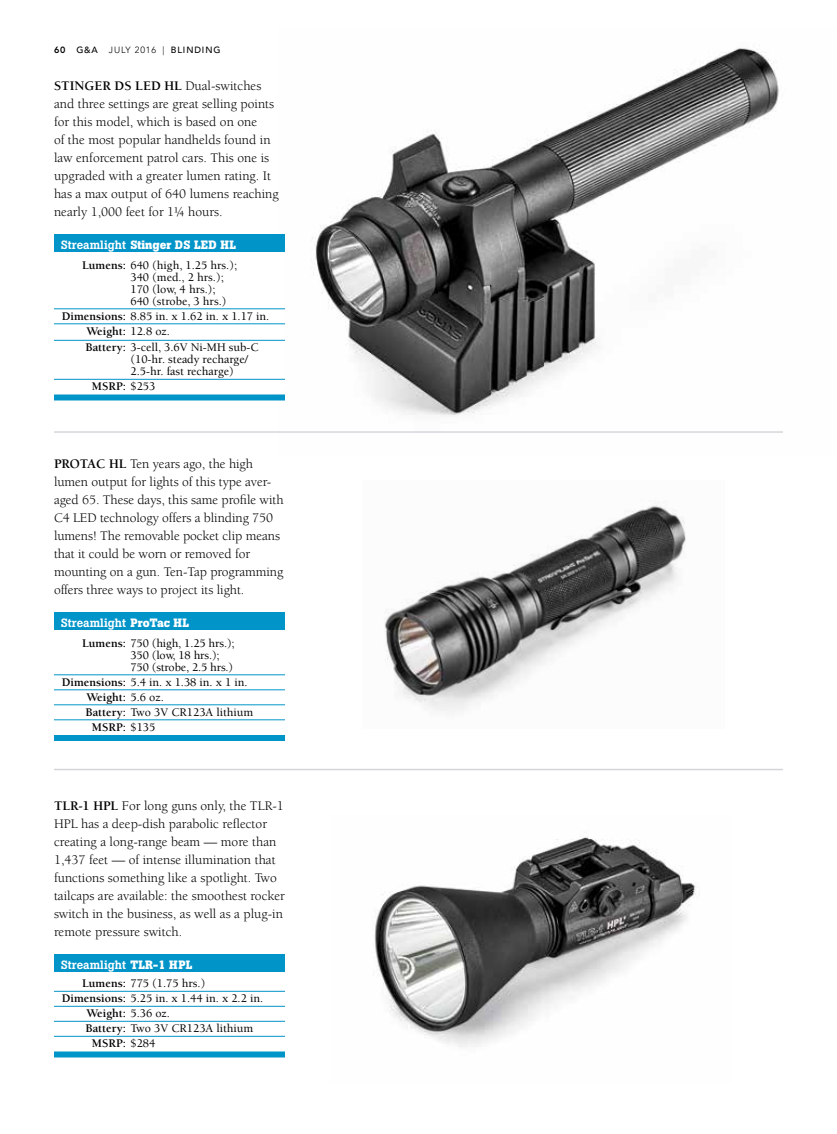
<style>
.page{position:relative;width:837px;height:1134px;background:#fff}
.page>*{position:absolute;margin:0;border:0;box-sizing:border-box;transform-origin:0 0}
.t1{font:13.5px/18px "Berkeley Std";color:#000}
.t2{font:500 12px/12px "Berkeley Std";color:#000}
.t3{font:700 12px "Berkeley Std";color:#000}
.t4{font:500 12px "Boton BQ";color:#fff}
.t5{font:700 12px "Boton BQ";color:#fff}
.t6{font:500 9px "Avenir LT Std";letter-spacing:.1em;color:#000}
.s1{font-weight:800}
.s2{font-weight:300}
.s3{font-weight:700}
.s4{font-weight:500}
</style>
<div class="page">
<img style="left:384px;top:505px;width:302px;height:207px">
<img style="left:374px;top:836px;width:322px;height:211px">
<img style="left:278px;top:48px;width:501px;height:367px">
<hr style="left:54px;top:431px;width:729px;height:2px;background:#d5d5dc">
<hr style="left:54px;top:769px;width:729px;height:1px;background:#d5d5dc">
<div style="left:54px;top:612px;width:231px;height:18px;background:#0094c9"></div>
<hr style="left:54px;top:675px;width:231px;height:1px;background:#0094c9">
<hr style="left:54px;top:690px;width:231px;height:1px;background:#0094c9">
<hr style="left:54px;top:705px;width:231px;height:1px;background:#0094c9">
<hr style="left:54px;top:720px;width:231px;height:1px;background:#0094c9">
<div style="left:54px;top:735px;width:231px;height:6px;background:#0094c9"></div>
<div style="left:54px;top:954px;width:231px;height:18px;background:#0094c9"></div>
<hr style="left:54px;top:991px;width:231px;height:1px;background:#0094c9">
<hr style="left:54px;top:1006px;width:231px;height:1px;background:#0094c9">
<hr style="left:54px;top:1021px;width:231px;height:1px;background:#0094c9">
<hr style="left:54px;top:1036px;width:231px;height:1px;background:#0094c9">
<div style="left:54px;top:1052px;width:231px;height:6px;background:#0094c9"></div>
<div style="left:54px;top:234px;width:231px;height:156px;background:#fff"></div>
<div style="left:54px;top:234px;width:231px;height:18px;background:#0094c9"></div>
<hr style="left:54px;top:309px;width:231px;height:1px;background:#0094c9">
<hr style="left:54px;top:324px;width:231px;height:1px;background:#0094c9">
<hr style="left:54px;top:340px;width:231px;height:1px;background:#0094c9">
<hr style="left:54px;top:379px;width:231px;height:1px;background:#0094c9">
<div style="left:54px;top:394px;width:231px;height:6px;background:#0094c9"></div>
<p class="t6" style="left:54px;top:45px;width:167px"><span class="s1">60</span> G&amp;A <span class="s2">july 2016 |</span> blinding</p>
<p class="t1" style="left:54px;top:77px;width:226px"><span class="s3">STINGER DS LED HL</span> Dual-switches and three settings are great selling points for this model, which is based on one<br>of the most popular handhelds found in law enforcement patrol cars. This one is upgraded with a greater lumen rating. It has a max output of 640 lumens reaching nearly 1,000 feet for 11/4 hours.</p>
<p class="t5" style="left:61px;top:238px;width:177px"><span class="s4">Streamlight</span> Stinger DS LED HL</p>
<p class="t2" style="left:130px;top:259px;width:108px;text-indent:-48px"><span class="s3">Lumens:</span> 640 (high, 1.25 hrs.);<br>340 (med., 2 hrs.);<br>170 (low, 4 hrs.);<br>640 (strobe, 3 hrs.)</p>
<p class="t2" style="left:86px;top:308px;width:185px;line-height:15px;text-indent:-25px"><span class="s3">Dimensions:</span> 8.85 in. x 1.62 in. x 1.17 in.<br><span class="s3">Weight:</span> 12.8 oz.</p>
<p class="t2" style="left:130px;top:341px;width:130px;text-indent:-45px"><span class="s3">Battery:</span> 3-cell, 3.6V Ni-MH sub-C (10-hr. steady recharge/<br>2.5-hr. fast recharge)</p>
<p class="t3" style="left:92px;top:380px;width:65px">MSRP: <span class="s4">$253</span></p>
<p class="t1" style="left:54px;top:455px;width:231px"><span class="s3">PROTAC HL</span> Ten years ago, the high lumen output for lights of this type aver&shy;aged 65. These days, this same profile with C4 LED technology offers a blinding 750 lumens! The removable pocket clip means that it could be worn or removed for mounting on a gun. Ten-Tap programming offers three ways to project its light.</p>
<p class="t4" style="left:61px;top:616px;width:130px">Streamlight <span class="s3">ProTac HL</span></p>
<p class="t2" style="left:130px;top:637px;width:106px;text-indent:-48px"><span class="s3">Lumens:</span> 750 (high, 1.25 hrs.);<br>350 (low, 18 hrs.);<br>750 (strobe, 2.5 hrs.)</p>
<p class="t2" style="left:62px;top:676px;width:187px"><span class="s3">Dimensions:</span> 5.4 in. x 1.38 in. x 1 in.</p>
<p class="t3" style="left:86px;top:690px;width:79px">Weight: <span class="s4">5.6 oz.</span></p>
<p class="t2" style="left:86px;top:706px;width:169px"><span class="s3">Battery:</span> Two 3V CR123A lithium</p>
<p class="t3" style="left:92px;top:720px;width:65px">MSRP: <span class="s4">$135</span></p>
<p class="t1" style="left:54px;top:797px;width:232px"><span class="s3">TLR-1 HPL</span> For long guns only, the TLR-1<br>HPL has a deep-dish parabolic reflector creating a long-range beam — more than 1,437 feet — of intense illumination that functions something like a spotlight. Two tailcaps are available: the smoothest rocker switch in the business, as well as a plug-in remote pressure switch.</p>
<p class="t4" style="left:61px;top:958px;width:133px">Streamlight <span class="s3">TLR-1 HPL</span></p>
<p class="t2" style="left:82px;top:977px;width:125px"><span class="s3">Lumens:</span> 775 (1.75 hrs.)</p>
<p class="t2" style="left:62px;top:992px;width:203px"><span class="s3">Dimensions:</span> 5.25 in. x 1.44 in. x 2.2 in.</p>
<p class="t3" style="left:86px;top:1007px;width:85px">Weight: <span class="s4">5.36 oz.</span></p>
<p class="t2" style="left:86px;top:1022px;width:169px"><span class="s3">Battery:</span> Two 3V CR123A lithium</p>
<p class="t3" style="left:92px;top:1037px;width:65px">MSRP: <span class="s4">$284</span></p>
</div>
